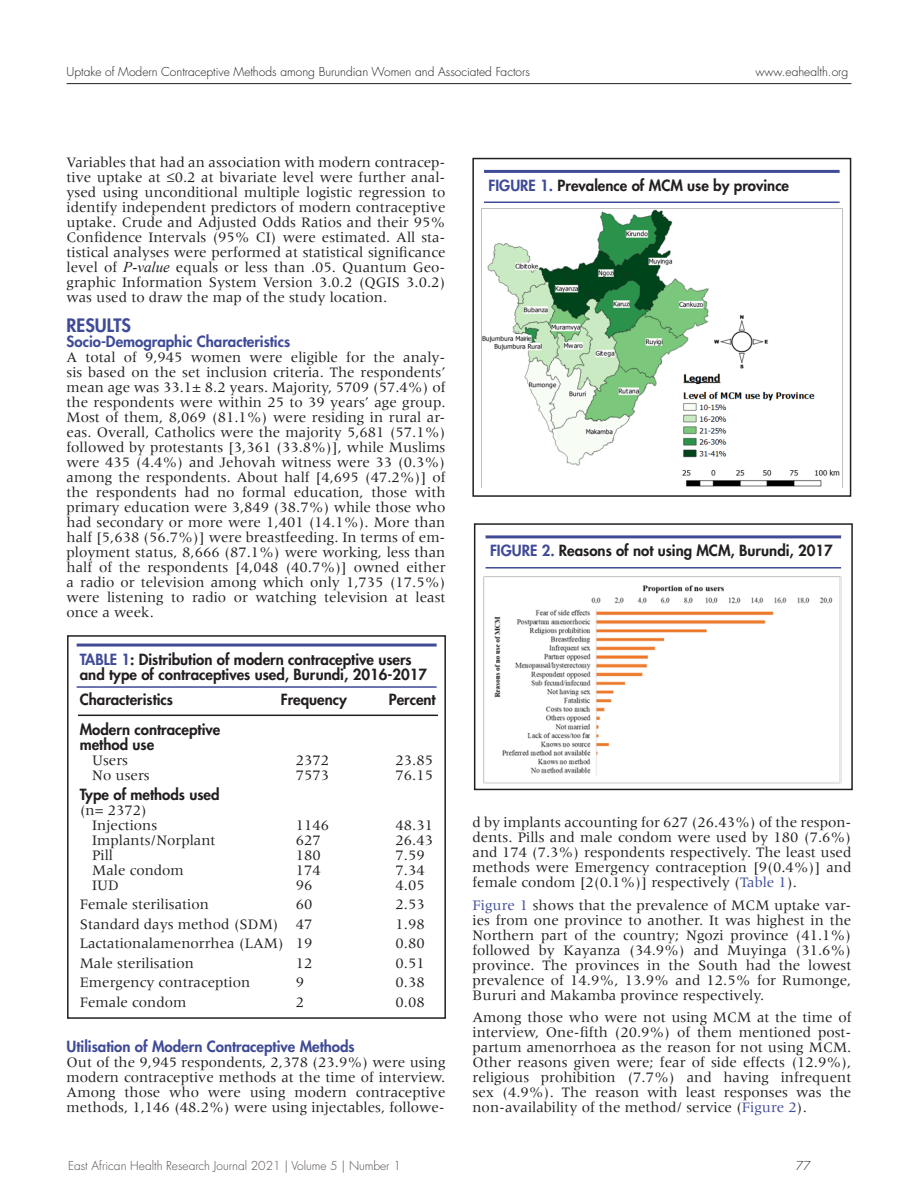
<style>
.page{position:relative;width:918px;height:1188px;background:#fff}
.page>*{position:absolute;margin:0;border:0;box-sizing:border-box;transform-origin:0 0}
.t1{font:800 18px "Futura Std";color:#3f4b97}
.t2{font:15px/15px "Meridien LT Pro";color:#231f20;text-align:justify}
.t3{font:800 15px/15px "Futura Std";color:#231f20}
.Heading_2{font:800 15px "Futura Std";color:#3f4b97}
.t4{font:300 12px "Futura LT Pro";color:#231f20}
.t5{font:300 12px "Futura LT Pro";color:#544b4b}
.s1{font-family:"Times New Roman";font-style:italic}
.s2{color:#3f4b97}
</style>
<div class="page">
<div style="left:67px;top:635px;width:379px;height:384px;border:2px solid #231f20"></div>
<hr style="left:77px;top:686px;width:360px;height:2px;background:#3f4b97">
<hr style="left:77px;top:644px;width:360px;height:3px;background:#3f4b97">
<hr style="left:78px;top:715px;width:360px;height:1px;background:#231f20">
<div style="left:472px;top:158px;width:379px;height:339px;border:2px solid #231f20"></div>
<hr style="left:484px;top:170px;width:356px;height:3px;background:#3f4b97">
<hr style="left:484px;top:202px;width:356px;height:1px;background:#3f4b97">
<img style="left:482px;top:208px;width:361px;height:280px">
<div style="left:474px;top:523px;width:379px;height:267px;border:2px solid #231f20"></div>
<hr style="left:486px;top:535px;width:355px;height:3px;background:#3f4b97">
<hr style="left:486px;top:567px;width:355px;height:2px;background:#3f4b97">
<img style="left:483px;top:576px;width:358px;height:207px">
<hr style="left:67px;top:83px;width:784px;height:1px;background:#231f20">
<p class="t4" style="left:67px;top:64px;width:465px">Uptake of Modern Contraceptive Methods among Burundian Women and Associated Factors</p>
<p class="t4" style="left:756px;top:64px;width:94px">www.eahealth.org</p>
<p class="t2" style="left:67px;top:155px;width:380px">Variables that had an association with modern contracep&shy;tive uptake at ≤0.2 at bivariate level were further anal&shy;ysed using unconditional multiple logistic regression to identify independent predictors of modern contraceptive uptake. Crude and Adjusted Odds Ratios and their 95% Confidence Intervals (95% CI) were estimated. All sta&shy;tistical analyses were performed at statistical significance level of <span class="s1">P-value</span> equals or less than .05. Quantum Geo&shy;graphic Information System Version 3.0.2 (QGIS 3.0.2) was used to draw the map of the study location.</p>
<p class="t1" style="left:67px;top:314px;width:66px">RESULTS</p>
<p class="Heading_2" style="left:67px;top:332px;width:225px">Socio-Demographic Characteristics</p>
<p class="t2" style="left:67px;top:350px;width:380px">A total of 9,945 women were eligible for the analy&shy;sis based on the set inclusion criteria. The respondents’ mean age was 33.1± 8.2 years. Majority, 5709 (57.4%) of the respondents were within 25 to 39 years’ age group.<br>Most of them, 8,069 (81.1%) were residing in rural ar&shy;eas. Overall, Catholics were the majority 5,681 (57.1%) followed by protestants [3,361 (33.8%)], while Muslims were 435 (4.4%) and Jehovah witness were 33 (0.3%) among the respondents. About half [4,695 (47.2%)] of the respondents had no formal education, those with primary education were 3,849 (38.7%) while those who had secondary or more were 1,401 (14.1%). More than half [5,638 (56.7%)] were breastfeeding. In terms of em&shy;ployment status, 8,666 (87.1%) were working, less than half of the respondents [4,048 (40.7%)] owned either a radio or television among which only 1,735 (17.5%) were listening to radio or watching television at least once a week.</p>
<p class="t3" style="left:80px;top:652px;width:349px"><span class="s2">TABLE 1</span>: Distribution of modern contraceptive users and type of contraceptives used, Burundi, 2016-2017</p>
<p class="t3" style="left:80px;top:692px;width:95px">Characteristics</p>
<p class="t3" style="left:281px;top:692px;width:68px">Frequency</p>
<p class="t3" style="left:389px;top:692px;width:48px">Percent</p>
<p class="t3" style="left:80px;top:722px;width:142px">Modern contraceptive</p>
<p class="t3" style="left:80px;top:737px;width:76px">method use</p>
<p class="t2" style="left:92px;top:753px;width:37px">Users</p>
<p class="t2" style="left:296px;top:753px;width:35px">2372</p>
<p class="t2" style="left:396px;top:753px;width:39px">23.85</p>
<p class="t2" style="left:92px;top:768px;width:59px">No users</p>
<p class="t2" style="left:296px;top:768px;width:35px">7573</p>
<p class="t2" style="left:396px;top:768px;width:39px">76.15</p>
<p class="t3" style="left:80px;top:787px;width:141px">Type of methods used</p>
<p class="t2" style="left:80px;top:802px;width:69px">(n= 2372)</p>
<p class="t2" style="left:92px;top:817px;width:66px">Injections</p>
<p class="t2" style="left:296px;top:817px;width:35px">1146</p>
<p class="t2" style="left:396px;top:817px;width:39px">48.31</p>
<p class="t2" style="left:92px;top:832px;width:125px">Implants/Norplant</p>
<p class="t2" style="left:296px;top:832px;width:27px">627</p>
<p class="t2" style="left:396px;top:832px;width:39px">26.43</p>
<p class="t2" style="left:92px;top:847px;width:22px">Pill</p>
<p class="t2" style="left:296px;top:847px;width:27px">180</p>
<p class="t2" style="left:396px;top:847px;width:31px">7.59</p>
<p class="t2" style="left:92px;top:862px;width:93px">Male condom</p>
<p class="t2" style="left:296px;top:862px;width:27px">174</p>
<p class="t2" style="left:396px;top:862px;width:31px">7.34</p>
<p class="t2" style="left:92px;top:877px;width:28px">IUD</p>
<p class="t2" style="left:296px;top:877px;width:18px">96</p>
<p class="t2" style="left:396px;top:877px;width:31px">4.05</p>
<p class="t2" style="left:80px;top:897px;width:131px">Female sterilisation</p>
<p class="t2" style="left:296px;top:897px;width:18px">60</p>
<p class="t2" style="left:396px;top:897px;width:31px">2.53</p>
<p class="t2" style="left:80px;top:916px;width:234px">Standard days method (SDM) 47</p>
<p class="t2" style="left:396px;top:916px;width:31px">1.98</p>
<p class="t2" style="left:80px;top:936px;width:234px">Lactationalamenorrhea (LAM) 19</p>
<p class="t2" style="left:396px;top:936px;width:31px">0.80</p>
<p class="t2" style="left:80px;top:955px;width:116px">Male sterilisation</p>
<p class="t2" style="left:296px;top:955px;width:18px">12</p>
<p class="t2" style="left:396px;top:955px;width:31px">0.51</p>
<p class="t2" style="left:80px;top:975px;width:172px">Emergency contraception</p>
<p class="t2" style="left:296px;top:975px;width:10px">9</p>
<p class="t2" style="left:396px;top:975px;width:31px">0.38</p>
<p class="t2" style="left:80px;top:994px;width:108px">Female condom</p>
<p class="t2" style="left:296px;top:994px;width:10px">2</p>
<p class="t2" style="left:396px;top:994px;width:31px">0.08</p>
<p class="Heading_2" style="left:67px;top:1037px;width:290px">Utilisation of Modern Contraceptive Methods</p>
<p class="t2" style="left:67px;top:1055px;width:380px">Out of the 9,945 respondents, 2,378 (23.9%) were using modern contraceptive methods at the time of interview.<br>Among those who were using modern contraceptive methods, 1,146 (48.2%) were using injectables, followe-</p>
<p class="t3" style="left:489px;top:178px;width:302px"><span class="s2">FIGURE 1.</span> Prevalence of MCM use by province</p>
<p class="t3" style="left:490px;top:543px;width:344px"><span class="s2">FIGURE 2.</span> Reasons of not using MCM, Burundi, 2017</p>
<p class="t2" style="left:472px;top:815px;width:380px">d by implants accounting for 627 (26.43%) of the respon&shy;dents. Pills and male condom were used by 180 (7.6%) and 174 (7.3%) respondents respectively. The least used methods were Emergency contraception [9(0.4%)] and female condom [2(0.1%)] respectively (<span class="s2">Table 1</span>).</p>
<p class="t2" style="left:472px;top:897px;width:380px"><span class="s2">Figure 1</span> shows that the prevalence of MCM uptake var&shy;ies from one province to another. It was highest in the Northern part of the country; Ngozi province (41.1%) followed by Kayanza (34.9%) and Muyinga (31.6%) province. The provinces in the South had the lowest prevalence of 14.9%, 13.9% and 12.5% for Rumonge, Bururi and Makamba province respectively.</p>
<p class="t2" style="left:472px;top:1010px;width:380px">Among those who were not using MCM at the time of interview, One-fifth (20.9%) of them mentioned post&shy;partum amenorrhoea as the reason for not using MCM.<br>Other reasons given were; fear of side effects (12.9%), religious prohibition (7.7%) and having infrequent sex (4.9%). The reason with least responses was the non-availability of the method/ service (<span class="s2">Figure 2</span>).</p>
<p class="t5" style="left:68px;top:1157px;width:334px">East African Health Research Journal 2021 | Volume 5 | Number 1</p>
<p class="t4" style="left:796px;top:1157px;width:16px">77</p>
</div>
